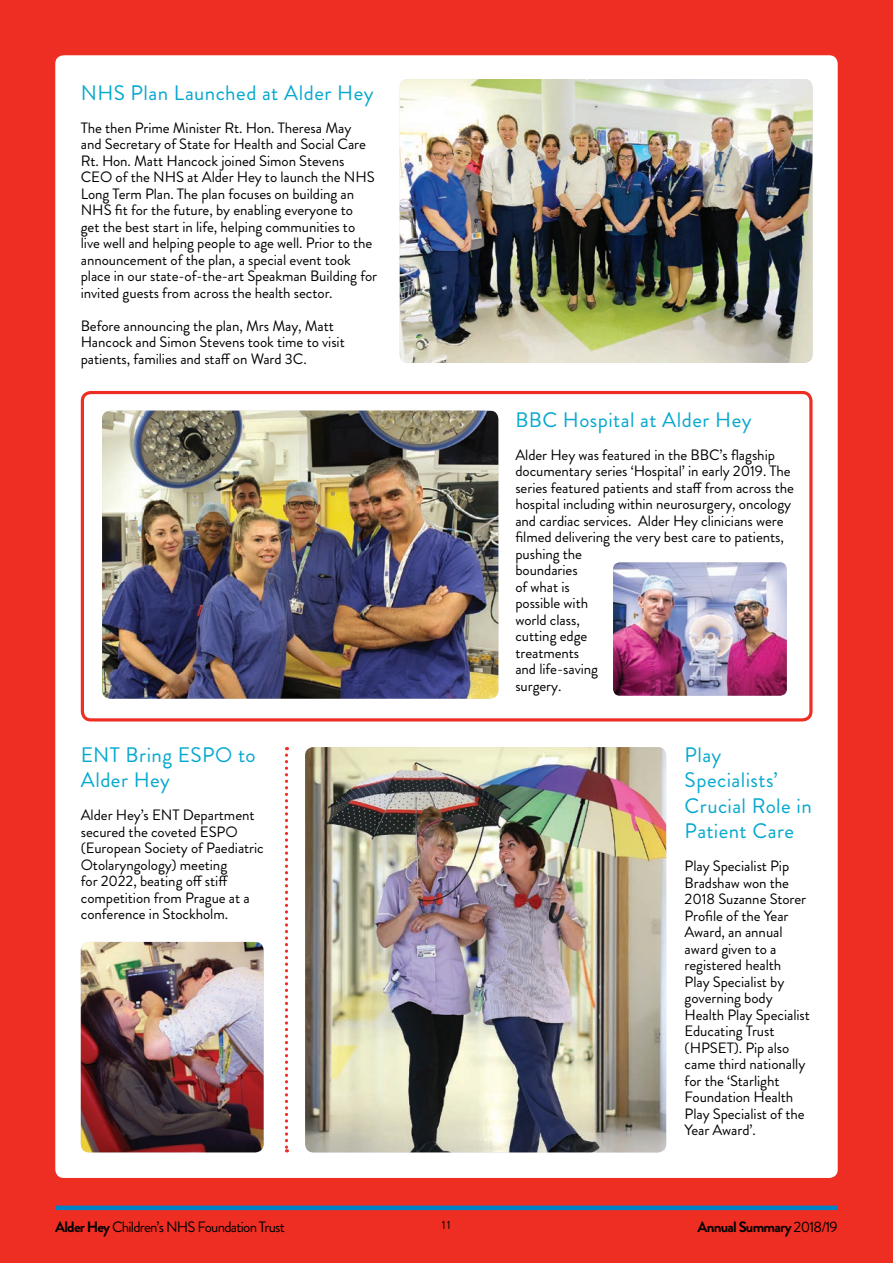
<style>
.page{position:relative;width:893px;height:1263px;background:#ee2e22}
.page>*{position:absolute;margin:0;border:0;box-sizing:border-box;transform-origin:0 0}
.t1{font:21px/25.5px "Brandon Grotesque";letter-spacing:.02em;color:#05a8ce}
.t2{font:15px/16.5px "Brandon Grotesque";letter-spacing:-.005em;color:#000}
.t3{font:15px "Brandon Grotesque";letter-spacing:-.05em;color:#000}
.t4{font:700 15px "Brandon Grotesque";letter-spacing:-.05em;color:#000}
.t5{font:12px "Brandon Grotesque";color:#000}
.s1{font-weight:700}
.s2{font-weight:400}
</style>
<div class="page">
<div style="left:55px;top:55px;width:783px;height:1123px;background:#fff;border-radius:9px"></div>
<div style="left:55px;top:1205px;width:783px;height:5px;background:#0082c8"></div>
<div style="left:81px;top:391px;width:731px;height:330px;border:3px solid #ee2e22;border-radius:9px"></div>
<img style="left:400px;top:79px;width:412px;height:284px">
<img style="left:613px;top:562px;width:174px;height:134px">
<img style="left:81px;top:942px;width:183px;height:210px">
<img style="left:102px;top:411px;width:396px;height:288px">
<svg style="left:285px;top:747px;width:3px;height:405px"></svg>
<img style="left:305px;top:747px;width:361px;height:405px">
<h1 class="t1" style="left:81px;top:80px;width:294px">NHS Plan Launched at Alder Hey</h1>
<p class="t2" style="left:81px;top:120px;width:298px">The then Prime Minister Rt. Hon. Theresa May<br>and Secretary of State for Health and Social Care Rt. Hon. Matt Hancock joined Simon Stevens CEO of the NHS at Alder Hey to launch the NHS Long Term Plan. The plan focuses on building an NHS fit for the future, by enabling everyone to<br>get the best start in life, helping communities to live well and helping people to age well. Prior to the announcement of the plan, a special event took place in our state-of-the-art Speakman Building for invited guests from across the health sector.</p>
<p class="t2" style="left:81px;top:318px;width:266px">Before announcing the plan, Mrs May, Matt<br>Hancock and Simon Stevens took time to visit patients, families and staff on Ward 3C.</p>
<h1 class="t1" style="left:81px;top:742px;width:176px">ENT Bring ESPO to<br>Alder Hey</h1>
<p class="t2" style="left:81px;top:807px;width:185px">Alder Hey’s ENT Department secured the coveted ESPO (European Society of Paediatric<br>Otolaryngology) meeting<br>for 2022, beating off stiff competition from Prague at a conference in Stockholm.</p>
<h1 class="t1" style="left:515px;top:407px;width:238px">BBC Hospital at Alder Hey</h1>
<p class="t2" style="left:515px;top:446px;width:280px">Alder Hey was featured in the BBC’s flagship documentary series ‘Hospital’ in early 2019. The series featured patients and staff from across the hospital including within neurosurgery, oncology and cardiac services. Alder Hey clinicians were filmed delivering the very best care to patients, pushing the<br>boundaries<br>of what is<br>possible with<br>world class,<br>cutting edge<br>treatments<br>and life-saving<br>surgery.</p>
<h1 class="t1" style="left:685px;top:742px;width:129px">Play<br>Specialists’<br>Crucial Role in<br>Patient Care</h1>
<p class="t2" style="left:685px;top:858px;width:127px">Play Specialist Pip<br>Bradshaw won the<br>2018 Suzanne Storer<br>Profile of the Year<br>Award, an annual award given to a registered health<br>Play Specialist by governing body<br>Health Play Specialist<br>Educating Trust (HPSET). Pip also came third nationally for the ‘Starlight<br>Foundation Health<br>Play Specialist of the<br>Year Award’.</p>
<p class="t3" style="left:55px;top:1216px;width:231px"><span class="s1">Alder Hey</span> Children’s NHS Foundation Trust</p>
<p class="t5" style="left:442px;top:1216px;width:11px">11</p>
<p class="t4" style="left:698px;top:1216px;width:142px">Annual Summary <span class="s2">2018/19</span></p>
</div>
